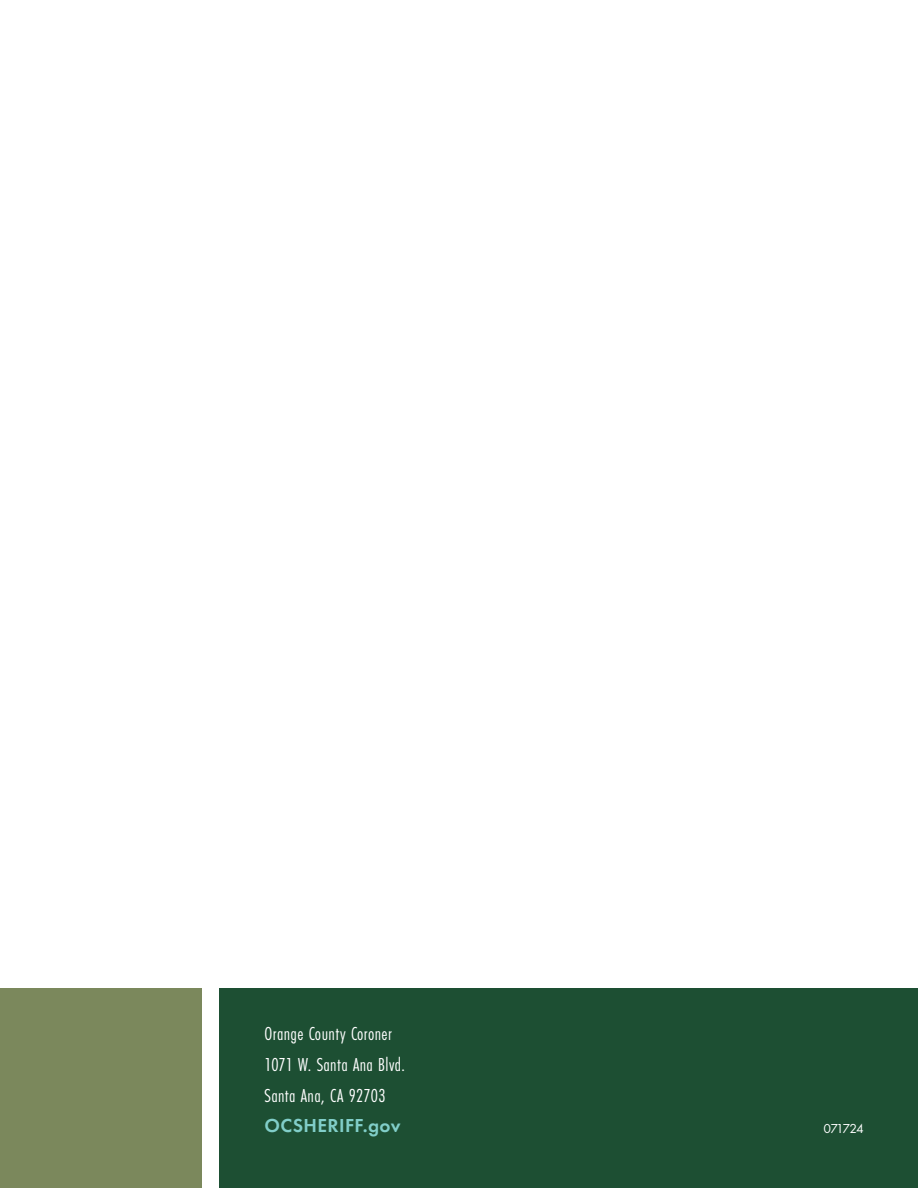
<style>
.page{position:relative;width:918px;height:1188px;background:#fff}
.page>*{position:absolute;margin:0;border:0;box-sizing:border-box;transform-origin:0 0}
.t1{font:19.5px/30.8px "Futura PT Cond";letter-spacing:.02em;color:#fff}
.t2{font:600 19.5px "Futura PT";letter-spacing:.02em;color:#81cec9}
.t3{font:13.5px "Futura PT";letter-spacing:-.05em;color:#fff}
</style>
<div class="page">
<div style="left:220px;top:988px;width:698px;height:200px;background:#1d4f33"></div>
<div style="left:0;top:988px;width:202px;height:200px;background:#7b885c"></div>
<p class="t1" style="left:265px;top:1018px;width:142px">Orange County Coroner<br>1071 W. Santa Ana Blvd.<br>Santa Ana, CA 92703</p>
<p class="t2" style="left:265px;top:1114px;width:137px">OCSHERIFF.gov</p>
<p class="t3" style="left:823px;top:1120px;width:42px">071724</p>
</div>
